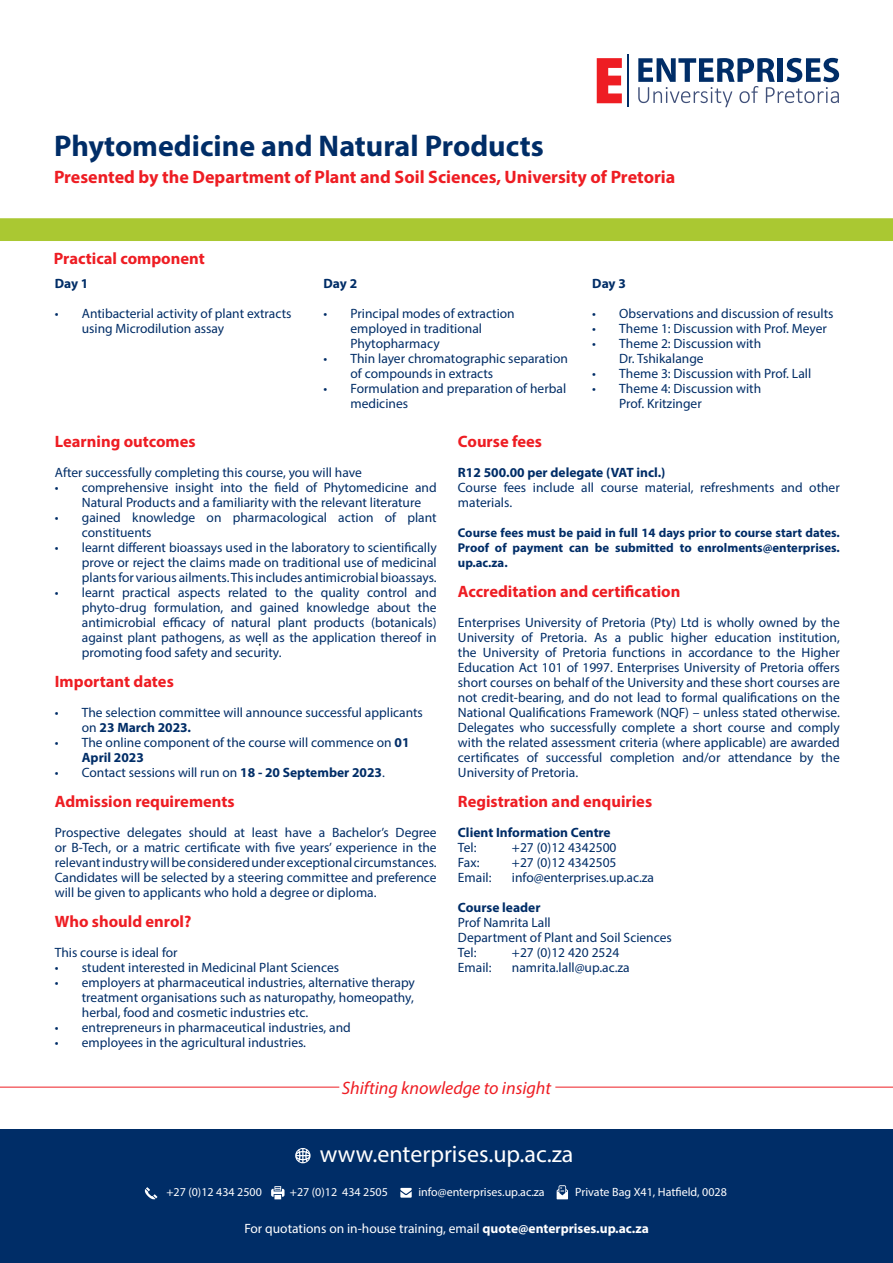
<style>
.page{position:relative;width:893px;height:1263px;background:#fff}
.page>*{position:absolute;margin:0;border:0;box-sizing:border-box;transform-origin:0 0}
.t1{font:700 30px "Myriad Pro";color:#002d67}
.t2{font:24px "Myriad Pro";color:#fff}
.t3{font:700 18px "Myriad Pro";color:#ee1d23}
.t4{font:italic 18px "Myriad Pro";color:#ee1d23}
.t5{font:700 16.5px "Myriad Pro";color:#ee1d23}
.t6{font:13.5px/15px "Myriad Pro";color:#002d67}
.t7{font:700 13.5px "Myriad Pro";color:#002d67}
.t8{font:13.5px "Myriad Pro";color:#fff}
.t9{font:700 12.75px/15px "Myriad Pro";color:#002d67;text-align:justify}
.t10{font:12px "Myriad Pro";color:#fff}
.s1{font-weight:700}
</style>
<div class="page">
<div style="left:0;top:1129px;width:893px;height:134px;background:#002d67"></div>
<svg style="left:597px;top:58px;width:25px;height:45px"></svg>
<svg style="left:638px;top:58px;width:201px;height:49px"></svg>
<hr style="left:627px;top:54px;width:2px;height:53px;background:#002d67">
<svg style="left:295px;top:1148px;width:16px;height:15px"></svg>
<svg style="left:400px;top:1188px;width:12px;height:9px"></svg>
<svg style="left:145px;top:1187px;width:12px;height:12px"></svg>
<svg style="left:271px;top:1186px;width:13px;height:13px"></svg>
<svg style="left:557px;top:1185px;width:11px;height:14px"></svg>
<hr style="left:0;top:1087px;width:339px;height:1px;background:#ee1d23">
<hr style="left:555px;top:1087px;width:338px;height:1px;background:#ee1d23">
<div style="left:0;top:218px;width:893px;height:23px;background:#aac832"></div>
<p class="t1" style="left:54px;top:127px;width:491px">Phytomedicine and Natural Products</p>
<p class="t3" style="left:54px;top:166px;width:623px">Presented by the Department of Plant and Soil Sciences, University of Pretoria</p>
<p class="t5" style="left:54px;top:248px;width:153px">Practical component</p>
<p class="t7" style="left:55px;top:275px;width:35px">Day 1</p>
<p class="t6" style="left:82px;top:306px;width:211px;text-indent:-27px">• Antibacterial activity of plant extracts using Microdilution assay</p>
<p class="t7" style="left:323px;top:275px;width:35px">Day 2</p>
<p class="t6" style="left:350px;top:306px;width:166px;text-indent:-27px">• Principal modes of extraction employed in traditional<br>Phytopharmacy</p>
<p class="t6" style="left:350px;top:351px;width:219px;text-indent:-27px">• Thin layer chromatographic separation of compounds in extracts</p>
<p class="t6" style="left:350px;top:381px;width:217px;text-indent:-27px">• Formulation and preparation of herbal medicines</p>
<p class="t7" style="left:592px;top:275px;width:35px">Day 3</p>
<p class="t6" style="left:592px;top:306px;width:243px">• Observations and discussion of results</p>
<p class="t6" style="left:592px;top:321px;width:236px">• Theme 1: Discussion with Prof. Meyer</p>
<p class="t6" style="left:592px;top:336px;width:170px">• Theme 2: Discussion with</p>
<p class="t6" style="left:619px;top:351px;width:86px">Dr. Tshikalange</p>
<p class="t6" style="left:592px;top:366px;width:220px">• Theme 3: Discussion with Prof. Lall</p>
<p class="t6" style="left:592px;top:381px;width:170px">• Theme 4: Discussion with</p>
<p class="t6" style="left:619px;top:396px;width:84px">Prof. Kritzinger</p>
<p class="t5" style="left:55px;top:431px;width:142px">Learning outcomes</p>
<p class="t6" style="left:55px;top:465px;width:309px">After successfully completing this course, you will have</p>
<p class="t6" style="left:82px;top:480px;width:356px;text-indent:-27px">• comprehensive insight into the field of Phytomedicine and<br>Natural Products and a familiarity with the relevant literature</p>
<p class="t6" style="left:82px;top:510px;width:356px;text-indent:-27px">• gained knowledge on pharmacological action of plant constituents</p>
<p class="t6" style="left:82px;top:540px;width:356px;text-align:justify;text-indent:-27px">• learnt different bioassays used in the laboratory to scientifically prove or reject the claims made on traditional use of medicinal plants for various ailments. This includes antimicrobial bioassays.</p>
<p class="t6" style="left:82px;top:585px;width:356px;text-align:justify;text-indent:-27px">• learnt practical aspects related to the quality control and phyto-drug formulation, and gained knowledge about the antimicrobial efficacy of natural plant products (botanicals) against plant pathogens, as well as the application thereof in promoting food safety and security.</p>
<p class="t5" style="left:55px;top:671px;width:120px">Important dates</p>
<p class="t6" style="left:82px;top:705px;width:343px;text-indent:-27px">• The selection committee will announce successful applicants on <span class="s1">23 March 2023.</span></p>
<p class="t6" style="left:82px;top:735px;width:329px;text-indent:-27px">• The online component of the course will commence on <span class="s1">01<br>April 2023</span></p>
<p class="t6" style="left:55px;top:765px;width:332px">• Contact sessions will run on <span class="s1">18 - 20 September 2023</span>.</p>
<p class="t5" style="left:55px;top:791px;width:181px">Admission requirements</p>
<p class="t6" style="left:55px;top:825px;width:383px;text-align:justify">Prospective delegates should at least have a Bachelor’s Degree or B-Tech, or a matric certificate with five years’ experience in the relevant industry will be considered under exceptional circumstances.<br>Candidates will be selected by a steering committee and preference will be given to applicants who hold a degree or diploma.</p>
<p class="t5" style="left:55px;top:911px;width:138px">Who should enrol?</p>
<p class="t6" style="left:55px;top:945px;width:124px">This course is ideal for</p>
<p class="t6" style="left:55px;top:960px;width:286px">• student interested in Medicinal Plant Sciences</p>
<p class="t6" style="left:82px;top:975px;width:335px;text-align:justify;text-indent:-27px">• employers at pharmaceutical industries, alternative therapy treatment organisations such as naturopathy, homeopathy, herbal, food and cosmetic industries etc.</p>
<p class="t6" style="left:55px;top:1020px;width:297px">• entrepreneurs in pharmaceutical industries, and</p>
<p class="t6" style="left:55px;top:1035px;width:253px">• employees in the agricultural industries.</p>
<p class="t5" style="left:458px;top:431px;width:86px">Course fees</p>
<p class="t7" style="left:458px;top:464px;width:209px">R12 500.00 per delegate (VAT incl.)</p>
<p class="t6" style="left:458px;top:480px;width:383px">Course fees include all course material, refreshments and other materials.</p>
<p class="t9" style="left:458px;top:525px;width:383px">Course fees must be paid in full 14 days prior to course start dates.<br>Proof of payment can be submitted to enrolments@enterprises. up.ac.za.</p>
<p class="t5" style="left:458px;top:581px;width:224px">Accreditation and certification</p>
<p class="t6" style="left:458px;top:615px;width:383px;text-align:justify">Enterprises University of Pretoria (Pty) Ltd is wholly owned by the University of Pretoria. As a public higher education institution, the University of Pretoria functions in accordance to the Higher Education Act 101 of 1997. Enterprises University of Pretoria offers short courses on behalf of the University and these short courses are not credit-bearing, and do not lead to formal qualifications on the National Qualifications Framework (NQF) – unless stated otherwise.<br>Delegates who successfully complete a short course and comply with the related assessment criteria (where applicable) are awarded certificates of successful completion and/or attendance by the University of Pretoria.</p>
<p class="t5" style="left:458px;top:791px;width:196px">Registration and enquiries</p>
<p class="t7" style="left:458px;top:824px;width:154px">Client Information Centre</p>
<p class="t6" style="left:458px;top:840px;width:20px">Tel:</p>
<p class="t6" style="left:512px;top:840px;width:106px">+27 (0)12 4342500</p>
<p class="t6" style="left:458px;top:855px;width:23px">Fax:</p>
<p class="t6" style="left:512px;top:855px;width:106px">+27 (0)12 4342505</p>
<p class="t6" style="left:458px;top:870px;width:35px">Email:</p>
<p class="t6" style="left:512px;top:870px;width:144px">info@enterprises.up.ac.za</p>
<p class="t7" style="left:458px;top:899px;width:84px">Course leader</p>
<p class="t6" style="left:458px;top:915px;width:94px">Prof Namrita Lall</p>
<p class="t6" style="left:458px;top:930px;width:215px">Department of Plant and Soil Sciences</p>
<p class="t6" style="left:458px;top:945px;width:20px">Tel:</p>
<p class="t6" style="left:512px;top:945px;width:109px">+27 (0)12 420 2524</p>
<p class="t6" style="left:458px;top:960px;width:35px">Email:</p>
<p class="t6" style="left:512px;top:960px;width:119px">namrita.lall@up.ac.za</p>
<p class="t4" style="left:342px;top:1076px;width:211px">Shifting knowledge to insight</p>
<p class="t2" style="left:320px;top:1139px;width:255px">www.enterprises.up.ac.za</p>
<p class="t10" style="left:166px;top:1185px;width:97px">+27 (0)12 434 2500</p>
<p class="t10" style="left:290px;top:1185px;width:100px">+27 (0)12 434 2505</p>
<p class="t10" style="left:418px;top:1185px;width:128px">info@enterprises.up.ac.za</p>
<p class="t10" style="left:575px;top:1185px;width:153px">Private Bag X41, Hatfield, 0028</p>
<p class="t8" style="left:244px;top:1220px;width:406px">For quotations on in-house training, email <span class="s1">quote@enterprises.up.ac.za</span></p>
</div>
